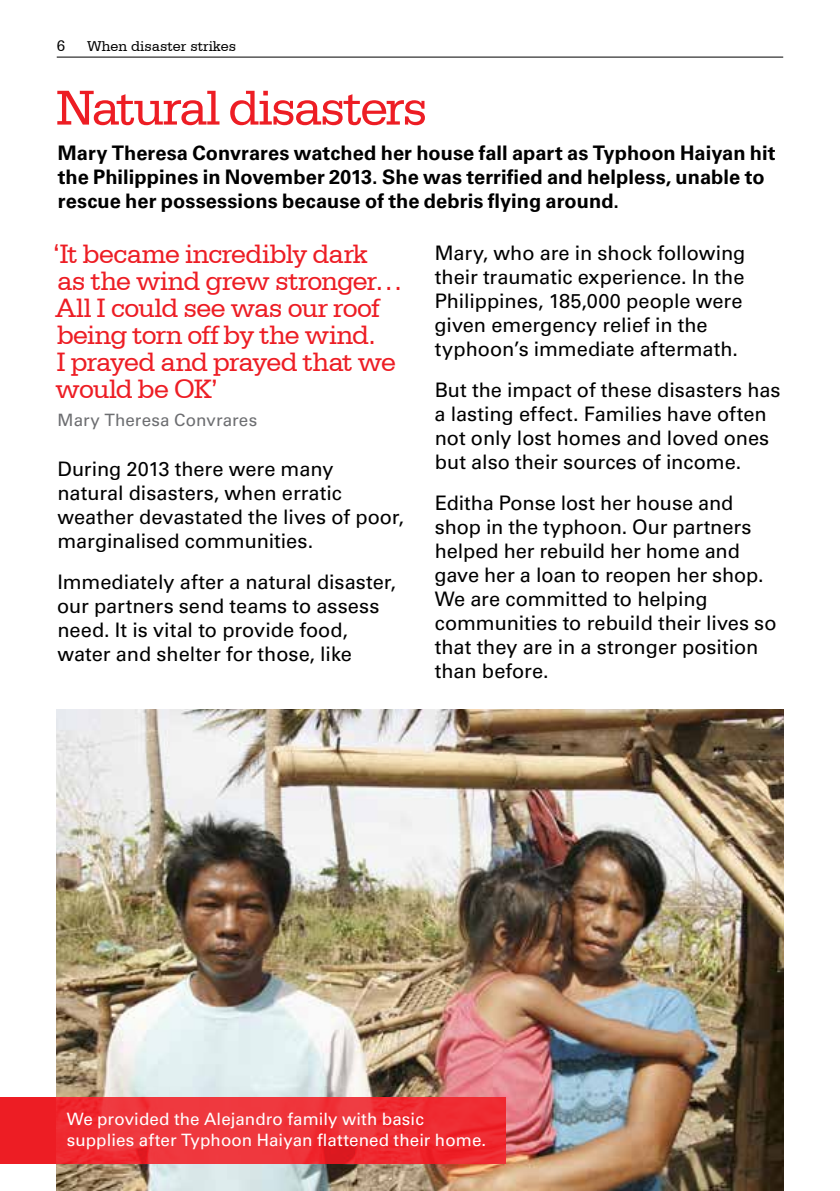
<style>
.page{position:relative;width:840px;height:1191px;background:#fff}
.page>*{position:absolute;margin:0;border:0;box-sizing:border-box;transform-origin:0 0}
.t1{font:52px "Serifa BT";letter-spacing:-.04em;color:#ed1d24}
.t2{font:28px/27px "Serifa BT";letter-spacing:-.03em;color:#ed1d24}
.t3{font:20px/24px "Univers CA";letter-spacing:-.005em;color:#000}
.t4{font:700 20px/24px "Univers CA";letter-spacing:.005em;color:#000}
.t5{font:17px/21px "Univers CA";letter-spacing:.005em;color:#fff}
.t6{font:17px "Univers CA";letter-spacing:.01em;color:#6d6e71}
.t7{font:16px "Serifa BT";color:#000}
.t8{font:15px "Serifa BT";color:#000}
</style>
<div class="page">
<hr style="left:57px;top:57px;width:725px;height:1px;background:#000">
<img style="left:57px;top:709px;width:725px;height:482px">
<div style="left:0;top:1097px;width:505px;height:67px;background:#ed1d24"></div>
<img style="left:57px;top:1086px;width:448px;height:78px">
<p class="t7" style="left:57px;top:36px;width:10px">6</p>
<p class="t8" style="left:87px;top:37px;width:150px">When disaster strikes</p>
<h1 class="t1" style="left:56px;top:76px;width:373px">Natural disasters</h1>
<p class="t4" style="left:58px;top:141px;width:719px">Mary Theresa Convrares watched her house fall apart as Typhoon Haiyan hit the Philippines in November 2013. She was terrified and helpless, unable to rescue her possessions because of the debris flying around.</p>
<h2 class="t2" style="left:53px;top:240px;width:351px">‘It became incredibly dark as the wind grew stronger…<br>All I could see was our roof being torn off by the wind.<br>I prayed and prayed that we would be OK’</h2>
<p class="t6" style="left:58px;top:410px;width:201px">Mary Theresa Convrares</p>
<p class="t3" style="left:57px;top:457px;width:348px">During 2013 there were many natural disasters, when erratic weather devastated the lives of poor, marginalised communities.</p>
<p class="t3" style="left:57px;top:570px;width:340px">Immediately after a natural disaster, our partners send teams to assess need. It is vital to provide food, water and shelter for those, like</p>
<p class="t3" style="left:434px;top:241px;width:312px">Mary, who are in shock following their traumatic experience. In the<br>Philippines, 185,000 people were given emergency relief in the typhoon’s immediate aftermath.</p>
<p class="t3" style="left:434px;top:378px;width:347px">But the impact of these disasters has a lasting effect. Families have often not only lost homes and loved ones but also their sources of income.</p>
<p class="t3" style="left:434px;top:491px;width:343px">Editha Ponse lost her house and shop in the typhoon. Our partners helped her rebuild her home and gave her a loan to reopen her shop.<br>We are committed to helping communities to rebuild their lives so that they are in a stronger position than before.</p>
<p class="t5" style="left:67px;top:1109px;width:421px">We provided the Alejandro family with basic supplies after Typhoon Haiyan flattened their home.</p>
</div>
